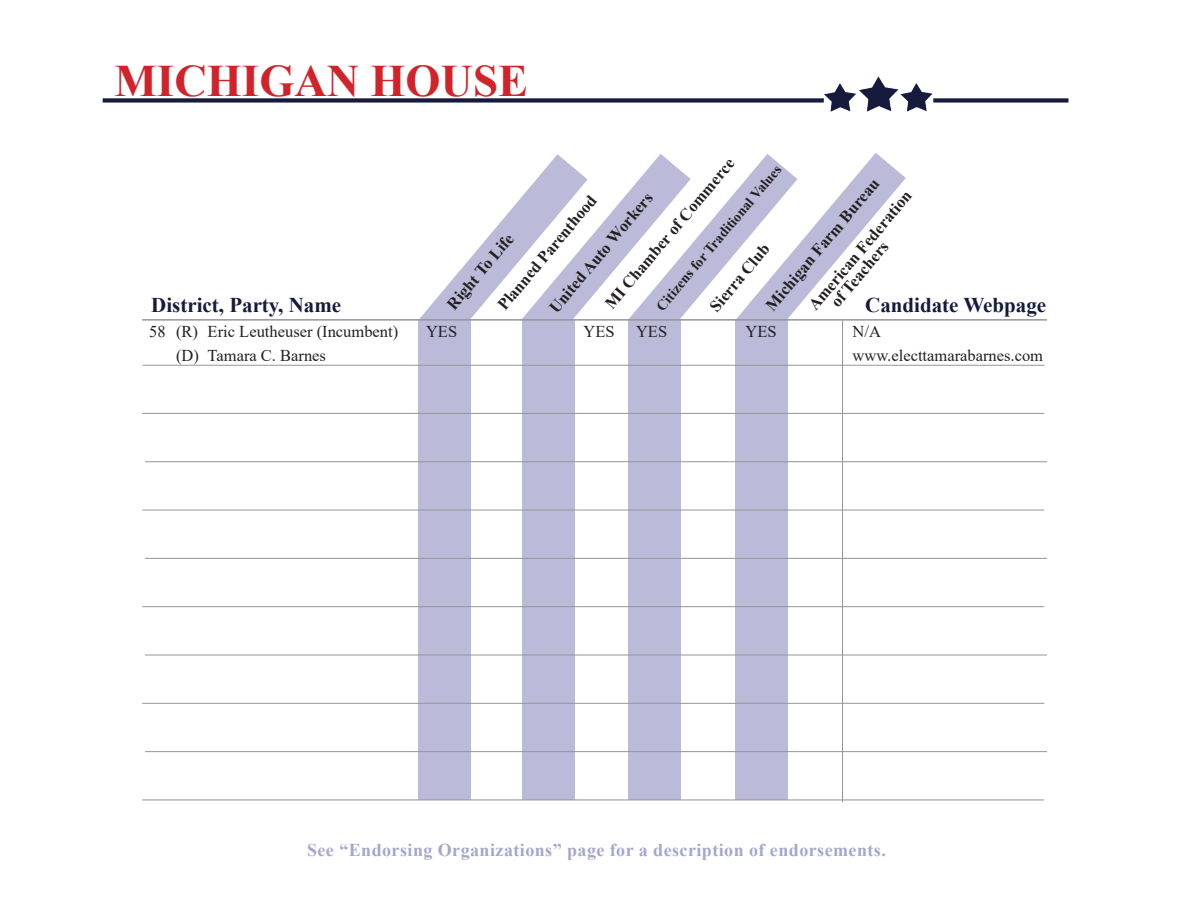
<style>
.page{position:relative;width:1188px;height:918px;background:#fff}
.page>*{position:absolute;margin:0;border:0;box-sizing:border-box;transform-origin:0 0}
.t1{font:700 45px "Times New Roman";color:#d1232a}
.t2{font:700 21px "Times New Roman";color:#161a3c}
.t3{font:700 18px "Times New Roman";letter-spacing:.025em;color:#a5a6cc}
.t4{font:700 16.5px/15px "Times New Roman";color:#231f20}
.t5{font:16.5px "Times New Roman";color:#231f20}
.t6{font:700 14.25px "Times New Roman";color:#231f20}
</style>
<div class="page">
<svg style="left:419px;top:158px;width:487px;height:187px"></svg>
<img style="left:102px;top:76px;width:967px;height:82px">
<div style="left:629px;top:320px;width:52px;height:480px;background:#bbbbd9"></div>
<div style="left:522px;top:320px;width:52px;height:480px;background:#bbbbd9"></div>
<div style="left:418px;top:320px;width:52px;height:480px;background:#bbbbd9"></div>
<div style="left:736px;top:320px;width:52px;height:480px;background:#bbbbd9"></div>
<hr style="left:143px;top:365px;width:902px;height:1px;background:#939598">
<hr style="left:142px;top:413px;width:902px;height:1px;background:#939598">
<hr style="left:145px;top:461px;width:902px;height:1px;background:#939598">
<hr style="left:142px;top:510px;width:902px;height:1px;background:#939598">
<hr style="left:842px;top:320px;width:1px;height:482px;background:#939598">
<hr style="left:142px;top:319px;width:905px;height:2px;background:#939598">
<hr style="left:145px;top:558px;width:902px;height:1px;background:#939598">
<hr style="left:142px;top:606px;width:902px;height:1px;background:#939598">
<hr style="left:145px;top:655px;width:902px;height:1px;background:#939598">
<hr style="left:142px;top:703px;width:902px;height:1px;background:#939598">
<hr style="left:145px;top:751px;width:902px;height:1px;background:#939598">
<hr style="left:142px;top:800px;width:902px;height:1px;background:#939598">
<h1 class="t1" style="left:114px;top:48px;width:415px">MICHIGAN HOUSE</h1>
<p class="t4" style="left:602px;top:302px;width:193px;rotate:-50deg">MI Chamber of Commerce</p>
<p class="t6" style="left:651px;top:302px;width:187px;rotate:-50deg">Citizens for Traditional Values</p>
<p class="t4" style="left:763px;top:303px;width:168px;rotate:-50deg">Michigan Farm Bureau</p>
<p class="t4" style="left:816px;top:290px;width:136px;text-indent:-16px;rotate:-50deg">American Federation of Teachers</p>
<p class="t4" style="left:546px;top:305px;width:152px;rotate:-50deg">United Auto Workers</p>
<p class="t4" style="left:495px;top:302px;width:146px;rotate:-50deg">Planned Parenthood</p>
<p class="t4" style="left:444px;top:302px;width:95px;rotate:-50deg">Right To Life</p>
<p class="t4" style="left:707px;top:304px;width:84px;rotate:-50deg">Sierra Club</p>
<p class="t2" style="left:151px;top:290px;width:192px">District, Party, Name</p>
<p class="t2" style="left:865px;top:290px;width:183px">Candidate Webpage</p>
<p class="t5" style="left:149px;top:319px;width:251px">58 (R) Eric Leutheuser (Incumbent)</p>
<p class="t5" style="left:426px;top:319px;width:33px">YES</p>
<p class="t5" style="left:584px;top:319px;width:33px">YES</p>
<p class="t5" style="left:636px;top:319px;width:33px">YES</p>
<p class="t5" style="left:746px;top:319px;width:33px">YES</p>
<p class="t5" style="left:853px;top:319px;width:30px">N/A</p>
<p class="t5" style="left:176px;top:343px;width:151px">(D) Tamara C. Barnes</p>
<p class="t5" style="left:853px;top:343px;width:192px">www.electtamarabarnes.com</p>
<p class="t3" style="left:307px;top:837px;width:580px">See “Endorsing Organizations” page for a description of endorsements.</p>
</div>
